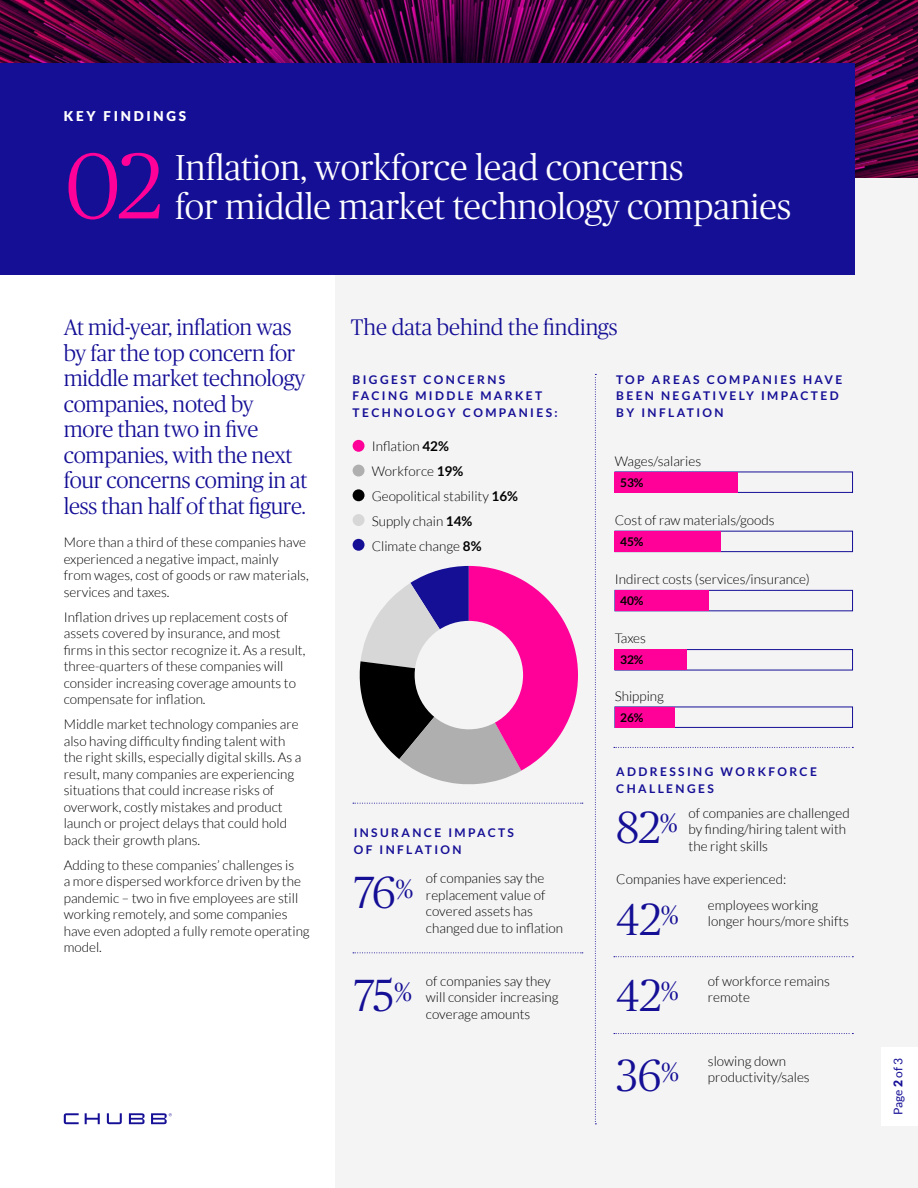
<style>
.page{position:relative;width:918px;height:1188px;background:#fff}
.page>*{position:absolute;margin:0;border:0;box-sizing:border-box;transform-origin:0 0}
.Number{font:300 93px "Chubb Publico";color:#ff0198}
.Page_2___BLUE{font:300 45px "Chubb Publico";letter-spacing:-.01em;color:#150f96}
.Page_Title{font:300 36px/39px "Chubb Publico";color:#fff}
.Head_H1{font:300 22.5px/25.5px "Chubb Publico";letter-spacing:-.01em;color:#150f96}
.Body{font:300 13.5px/16.5px "Lato";color:#000}
.Chart_Body_BLK{font:300 13.5px/16.5px "Lato";color:#000}
.Chart_H2{font:300 13.5px "Lato";color:#000}
.Pre_Head{font:900 13.5px "Lato";letter-spacing:.2em;color:#fff}
.Chart_Section_Head_H{font:700 12px/16.5px "Lato";letter-spacing:.2em;color:#150f96}
.Chart_Body_BLK-2{font:700 12px "Lato";color:#000}
.t1{font:12px "Lato";color:#150f96}
.s1{font-weight:700}
.s2{font-weight:900}
</style>
<div class="page">
<img style="left:0;top:0;width:918px;height:179px">
<div style="left:336px;top:179px;width:582px;height:1009px;background:#f4f4f4"></div>
<div style="left:0;top:64px;width:854px;height:211px;background:#150f96"></div>
<div style="left:353px;top:440px;width:12px;height:12px;background:#ff0198;border-radius:50%"></div>
<div style="left:353px;top:465px;width:12px;height:12px;background:#afafaf;border-radius:50%"></div>
<div style="left:353px;top:489px;width:12px;height:12px;background:#000;border-radius:50%"></div>
<div style="left:353px;top:514px;width:12px;height:12px;background:#d7d7d7;border-radius:50%"></div>
<div style="left:353px;top:539px;width:12px;height:12px;background:#150f96;border-radius:50%"></div>
<svg style="left:359px;top:566px;width:219px;height:218px"></svg>
<div style="left:415px;top:621px;width:108px;height:108px;background:#f4f4f4;border-radius:50%"></div>
<svg style="left:353px;top:803px;width:230px;height:1px"></svg>
<svg style="left:353px;top:952px;width:230px;height:1px"></svg>
<svg style="left:595px;top:374px;width:1px;height:750px"></svg>
<div style="left:615px;top:472px;width:238px;height:21px;border:1px solid #150f96"></div>
<div style="left:615px;top:472px;width:123px;height:21px;background:#ff0198"></div>
<div style="left:615px;top:531px;width:238px;height:21px;border:1px solid #150f96"></div>
<div style="left:615px;top:531px;width:106px;height:21px;background:#ff0198"></div>
<div style="left:615px;top:590px;width:238px;height:21px;border:1px solid #150f96"></div>
<div style="left:615px;top:590px;width:93px;height:21px;background:#ff0198"></div>
<div style="left:615px;top:649px;width:238px;height:21px;border:1px solid #150f96"></div>
<div style="left:615px;top:649px;width:72px;height:21px;background:#ff0198"></div>
<div style="left:615px;top:707px;width:238px;height:21px;border:1px solid #150f96"></div>
<div style="left:615px;top:707px;width:59px;height:21px;background:#ff0198"></div>
<svg style="left:614px;top:747px;width:239px;height:1px"></svg>
<svg style="left:614px;top:956px;width:239px;height:1px"></svg>
<svg style="left:614px;top:1033px;width:239px;height:1px"></svg>
<svg style="left:64px;top:1113px;width:108px;height:11px"></svg>
<div style="left:882px;top:1047px;width:36px;height:79px;background:#fff"></div>
<h1 class="Pre_Head" style="left:64px;top:108px;width:124px">KEY FINDINGS</h1>
<h1 class="Number" style="left:65px;top:123px;width:98px">02</h1>
<h1 class="Page_Title" style="left:175px;top:146px;width:618px">Inflation, workforce lead concerns<br>for middle market technology companies</h1>
<h1 class="Head_H1" style="left:64px;top:314px;width:245px">At mid-year, inflation was by far the top concern for middle market technology companies, noted by more than two in five companies, with the next four concerns coming in at less than half of that figure.</h1>
<p class="Body" style="left:64px;top:534px;width:246px">More than a third of these companies have experienced a negative impact, mainly from wages, cost of goods or raw materials, services and taxes.</p>
<p class="Body" style="left:64px;top:609px;width:243px">Inflation drives up replacement costs of assets covered by insurance, and most firms in this sector recognize it. As a result, three-quarters of these companies will consider increasing coverage amounts to compensate for inflation.</p>
<p class="Body" style="left:64px;top:716px;width:239px">Middle market technology companies are also having difficulty finding talent with the right skills, especially digital skills. As a result, many companies are experiencing situations that could increase risks of overwork, costly mistakes and product launch or project delays that could hold back their growth plans.</p>
<p class="Body" style="left:64px;top:857px;width:247px">Adding to these companies’ challenges is<br>a more dispersed workforce driven by the pandemic – two in five employees are still working remotely, and some companies have even adopted a fully remote operating model.</p>
<h1 class="Head_H1" style="left:351px;top:314px;width:268px">The data behind the findings</h1>
<h1 class="Chart_Section_Head_H" style="left:353px;top:371px;width:207px">BIGGEST CONCERNS<br>FACING MIDDLE MARKET<br>TECHNOLOGY COMPANIES:</h1>
<p class="Chart_Body_BLK" style="left:372px;top:438px;width:79px">Inflation <span class="s1">42%</span></p>
<p class="Chart_Body_BLK" style="left:372px;top:463px;width:93px">Workforce <span class="s1">19%</span></p>
<p class="Chart_Body_BLK" style="left:372px;top:488px;width:148px">Geopolitical stability <span class="s1">16%</span></p>
<p class="Chart_Body_BLK" style="left:372px;top:513px;width:102px">Supply chain <span class="s1">14%</span></p>
<p class="Chart_Body_BLK" style="left:372px;top:538px;width:111px">Climate change <span class="s1">8%</span></p>
<h1 class="Chart_Section_Head_H" style="left:616px;top:371px;width:228px">TOP AREAS COMPANIES HAVE<br>BEEN NEGATIVELY IMPACTED<br>BY INFLATION</h1>
<h2 class="Chart_H2" style="left:615px;top:454px;width:88px">Wages/salaries</h2>
<p class="Chart_Body_BLK-2" style="left:620px;top:475px;width:25px">53%</p>
<h2 class="Chart_H2" style="left:615px;top:513px;width:161px">Cost of raw materials/goods</h2>
<p class="Chart_Body_BLK-2" style="left:620px;top:535px;width:25px">45%</p>
<h2 class="Chart_H2" style="left:615px;top:572px;width:197px">Indirect costs (services/insurance)</h2>
<p class="Chart_Body_BLK-2" style="left:620px;top:594px;width:25px">40%</p>
<h2 class="Chart_H2" style="left:615px;top:631px;width:33px">Taxes</h2>
<p class="Chart_Body_BLK-2" style="left:620px;top:653px;width:25px">32%</p>
<h2 class="Chart_H2" style="left:615px;top:688px;width:51px">Shipping</h2>
<p class="Chart_Body_BLK-2" style="left:620px;top:710px;width:25px">26%</p>
<h1 class="Chart_Section_Head_H" style="left:354px;top:824px;width:162px">INSURANCE IMPACTS<br>OF INFLATION</h1>
<p class="Page_2___BLUE" style="left:354px;top:862px;width:61px">76<sup>%</sup></p>
<p class="Chart_Body_BLK" style="left:426px;top:870px;width:139px">of companies say the replacement value of covered assets has changed due to inflation</p>
<p class="Page_2___BLUE" style="left:354px;top:965px;width:60px">75<sup>%</sup></p>
<p class="Chart_Body_BLK" style="left:426px;top:973px;width:134px">of companies say they will consider increasing coverage amounts</p>
<h1 class="Chart_Section_Head_H" style="left:616px;top:763px;width:202px">ADDRESSING WORKFORCE<br>CHALLENGES</h1>
<p class="Page_2___BLUE" style="left:616px;top:797px;width:63px">82<sup>%</sup></p>
<p class="Chart_Body_BLK" style="left:689px;top:804px;width:163px">of companies are challenged by finding/hiring talent with the right skills</p>
<p class="Chart_Body_BLK" style="left:616px;top:871px;width:172px">Companies have experienced:</p>
<p class="Page_2___BLUE" style="left:616px;top:889px;width:64px">42<sup>%</sup></p>
<p class="Chart_Body_BLK" style="left:708px;top:897px;width:143px">employees working longer hours/more shifts</p>
<p class="Page_2___BLUE" style="left:616px;top:965px;width:64px">42<sup>%</sup></p>
<p class="Chart_Body_BLK" style="left:708px;top:973px;width:124px">of workforce remains remote</p>
<p class="Page_2___BLUE" style="left:616px;top:1045px;width:64px">36<sup>%</sup></p>
<p class="Chart_Body_BLK" style="left:708px;top:1053px;width:103px">slowing down productivity/sales</p>
<p class="t1" style="left:892px;top:1115px;width:59px;rotate:-90deg">Page <span class="s2">2</span> of 3</p>
</div>
